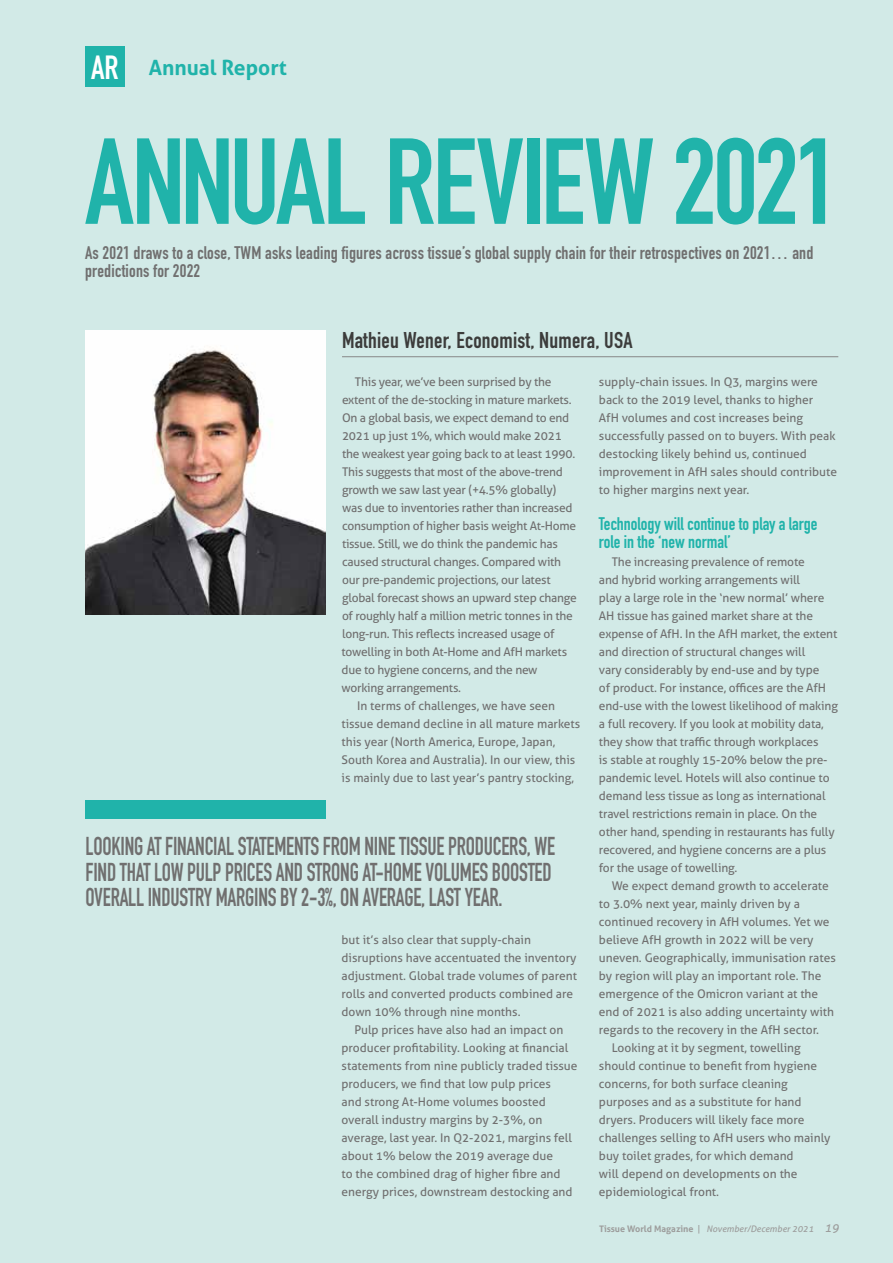
<style>
.page{position:relative;width:893px;height:1263px;background:#d2eae7}
.page>*{position:absolute;margin:0;border:0;box-sizing:border-box;transform-origin:0 0}
.t1{font:700 120px "DIN Condensed";letter-spacing:-.03em;color:#20b3aa}
.t2{font:700 25.5px/25.5px "DIN Condensed";letter-spacing:-.01em;color:#706f6f;scale:.85 1}
.t3{font:700 22.5px "DIN Condensed";letter-spacing:.01em;color:#3c3c3b}
.t4{font:700 21px "Aller";color:#20b3aa}
.t5{font:700 18px/18px "DIN Condensed";letter-spacing:.01em;color:#706f6f}
.t6{font:700 18px/18px "DIN Condensed";color:#20b3aa}
.t7{font:12px/18px "Aller";letter-spacing:-.01em;color:#706f6f}
.t8{font:italic 9px "Aller";color:#9d9d9c}
.s1{font-family:"DIN Condensed";font-size:33px;color:#fff}
.s2{font-weight:700;font-style:normal}
.s3{font-style:normal}
.s4{font-size:12px}
</style>
<div class="page">
<div style="left:85px;top:47px;width:40px;height:40px;background:#20b3aa"></div>
<hr style="left:342px;top:356px;width:496px;height:1px;background:#878787">
<img style="left:85px;top:330px;width:240px;height:285px">
<div style="left:85px;top:800px;width:241px;height:18px;background:#20b3aa"></div>
<h3 class="t4" style="left:91px;top:55px;width:197px"><span class="s1">AR</span> Annual Report</h3>
<h1 class="t1" style="left:85px;top:101px;width:755px">ANNUAL REVIEW 2021</h1>
<h3 class="t5" style="left:85px;top:243px;width:730px">As 2021 draws to a close, TWM asks leading figures across tissue’s global supply chain for their retrospectives on 2021… and predictions for 2022</h3>
<h3 class="t3" style="left:342px;top:325px;width:292px">Mathieu Wener, Economist, Numera, USA</h3>
<p class="t7" style="left:355px;top:373px;width:198px">This year, we’ve been surprised by the</p>
<p class="t7" style="left:342px;top:391px;width:231px">extent of the de-stocking in mature markets.</p>
<p class="t7" style="left:342px;top:409px;width:229px">On a global basis, we expect demand to end</p>
<p class="t7" style="left:342px;top:427px;width:222px">2021 up just 1%, which would make 2021</p>
<p class="t7" style="left:342px;top:445px;width:235px">the weakest year going back to at least 1990.</p>
<p class="t7" style="left:342px;top:463px;width:222px">This suggests that most of the above-trend</p>
<p class="t7" style="left:342px;top:481px;width:216px">growth we saw last year (+4.5% globally)</p>
<p class="t7" style="left:342px;top:499px;width:232px">was due to inventories rather than increased</p>
<p class="t7" style="left:342px;top:517px;width:236px">consumption of higher basis weight At-Home</p>
<p class="t7" style="left:342px;top:535px;width:217px">tissue. Still, we do think the pandemic has</p>
<p class="t7" style="left:342px;top:553px;width:221px">caused structural changes. Compared with</p>
<p class="t7" style="left:342px;top:571px;width:210px">our pre-pandemic projections, our latest</p>
<p class="t7" style="left:342px;top:589px;width:236px">global forecast shows an upward step change</p>
<p class="t7" style="left:342px;top:607px;width:232px">of roughly half a million metric tonnes in the</p>
<p class="t7" style="left:342px;top:625px;width:214px">long-run. This reflects increased usage of</p>
<p class="t7" style="left:342px;top:643px;width:227px">towelling in both At-Home and AfH markets</p>
<p class="t7" style="left:342px;top:661px;width:197px">due to hygiene concerns, and the new</p>
<p class="t7" style="left:342px;top:679px;width:121px">working arrangements.</p>
<p class="t7" style="left:357px;top:697px;width:199px">In terms of challenges, we have seen</p>
<p class="t7" style="left:342px;top:715px;width:240px">tissue demand decline in all mature markets</p>
<p class="t7" style="left:342px;top:733px;width:215px">this year (North America, Europe, Japan,</p>
<p class="t7" style="left:342px;top:751px;width:235px">South Korea and Australia). In our view, this</p>
<p class="t7" style="left:342px;top:769px;width:234px">is mainly due to last year’s pantry stocking,</p>
<p class="t7" style="left:599px;top:373px;width:240px">supply-chain issues. In Q3, margins were back to the 2019 level, thanks to higher<br>AfH volumes and cost increases being successfully passed on to buyers. With peak destocking likely behind us, continued improvement in AfH sales should contribute to higher margins next year.</p>
<h3 class="t6" style="left:599px;top:514px;width:220px">Technology will continue to play a large role in the ‘new normal’</h3>
<p class="t7" style="left:599px;top:553px;width:241px;text-indent:13px">The increasing prevalence of remote<br>and hybrid working arrangements will<br>play a large role in the ‘new normal’ where AH tissue has gained market share at the expense of AfH. In the AfH market, the extent and direction of structural changes will<br>vary considerably by end-use and by type<br>of product. For instance, offices are the AfH end-use with the lowest likelihood of making a full recovery. If you look at mobility data, they show that traffic through workplaces<br>is stable at roughly 15-20% below the pre&shy;pandemic level. Hotels will also continue to demand less tissue as long as international travel restrictions remain in place. On the other hand, spending in restaurants has fully recovered, and hygiene concerns are a plus for the usage of towelling.</p>
<p class="t7" style="left:612px;top:877px;width:219px">We expect demand growth to accelerate</p>
<p class="t7" style="left:599px;top:895px;width:202px">to 3.0% next year, mainly driven by a</p>
<p class="t7" style="left:599px;top:913px;width:232px">continued recovery in AfH volumes. Yet we</p>
<p class="t7" style="left:599px;top:931px;width:216px">believe AfH growth in 2022 will be very</p>
<p class="t7" style="left:599px;top:949px;width:238px">uneven. Geographically, immunisation rates</p>
<p class="t7" style="left:599px;top:967px;width:224px">by region will play an important role. The</p>
<p class="t7" style="left:599px;top:985px;width:221px">emergence of the Omicron variant at the</p>
<p class="t7" style="left:599px;top:1003px;width:237px">end of 2021 is also adding uncertainty with</p>
<p class="t7" style="left:599px;top:1021px;width:222px">regards to the recovery in the AfH sector.</p>
<p class="t7" style="left:612px;top:1039px;width:191px">Looking at it by segment, towelling</p>
<p class="t7" style="left:599px;top:1057px;width:220px">should continue to benefit from hygiene</p>
<p class="t7" style="left:599px;top:1075px;width:190px">concerns, for both surface cleaning</p>
<p class="t7" style="left:599px;top:1093px;width:204px">purposes and as a substitute for hand</p>
<p class="t7" style="left:599px;top:1111px;width:207px">dryers. Producers will likely face more</p>
<p class="t7" style="left:599px;top:1129px;width:233px">challenges selling to AfH users who mainly</p>
<p class="t7" style="left:599px;top:1147px;width:196px">buy toilet grades, for which demand</p>
<p class="t7" style="left:599px;top:1165px;width:200px">will depend on developments on the</p>
<p class="t7" style="left:599px;top:1183px;width:122px">epidemiological front.</p>
<h2 class="t2" style="left:86px;top:833px;width:554px">LOOKING AT FINANCIAL STATEMENTS FROM NINE TISSUE PRODUCERS, WE<br>FIND THAT LOW PULP PRICES AND STRONG AT-HOME VOLUMES BOOSTED<br>OVERALL INDUSTRY MARGINS BY 2-3%, ON AVERAGE, LAST YEAR.</h2>
<p class="t7" style="left:342px;top:931px;width:237px">but it’s also clear that supply-chain disruptions have accentuated the inventory adjustment. Global trade volumes of parent rolls and converted products combined are down 10% through nine months.</p>
<p class="t7" style="left:342px;top:1021px;width:237px;text-indent:13px">Pulp prices have also had an impact on producer profitability. Looking at financial statements from nine publicly traded tissue producers, we find that low pulp prices<br>and strong At-Home volumes boosted overall industry margins by 2-3%, on average, last year. In Q2-2021, margins fell about 1% below the 2019 average due<br>to the combined drag of higher fibre and energy prices, downstream destocking and</p>
<p class="t8" style="left:599px;top:1223px;width:241px"><span class="s2">Tissue World Magazine</span> <span class="s3">|</span> November/December 2021 <span class="s4">19</span></p>
</div>
